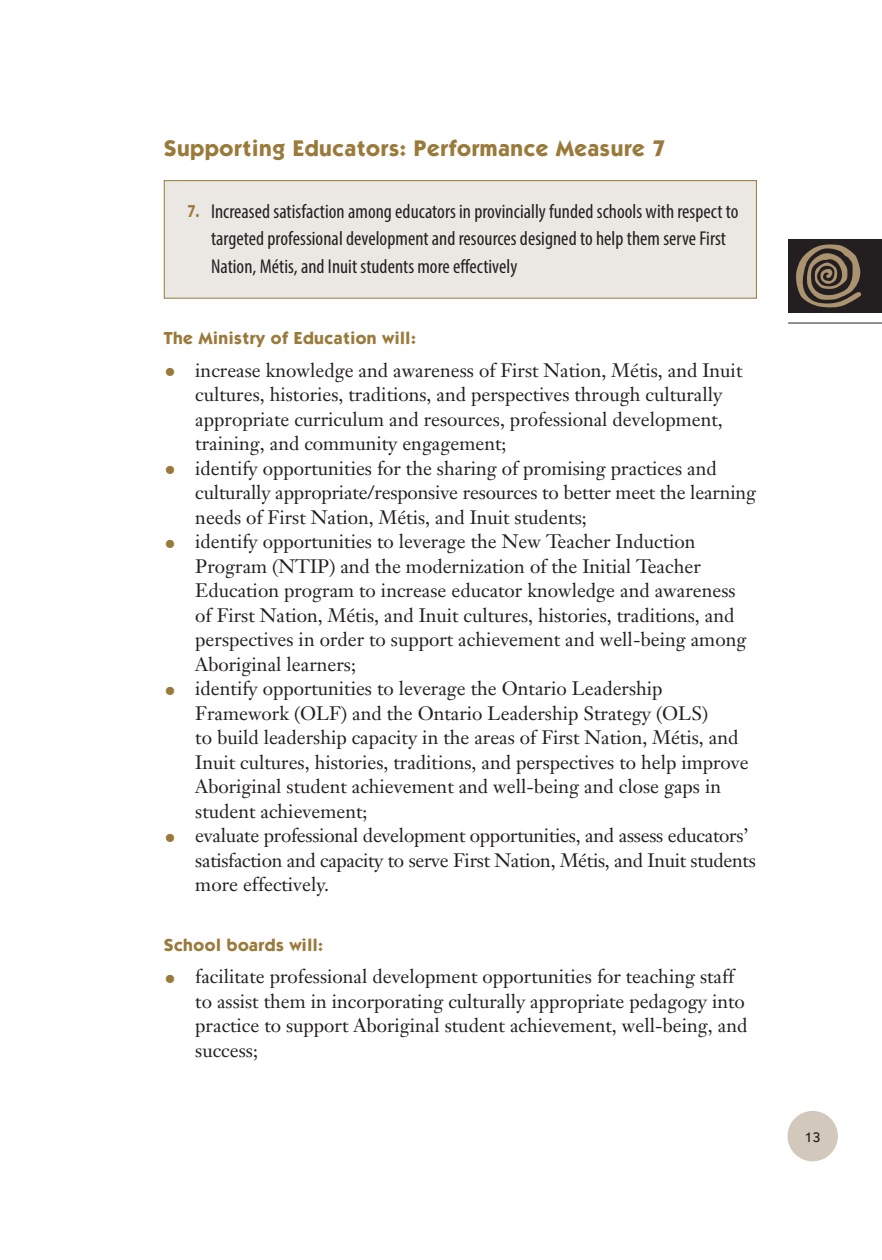
<style>
.page{position:relative;width:882px;height:1260px;background:#fff}
.page>*{position:absolute;margin:0;border:0;box-sizing:border-box;transform-origin:0 0}
.t1{font:700 22.75px "Itc Kabel";letter-spacing:.03em;color:#9a7a3b}
.t2{font:condensed 20.12px/27.1px "Myriad Pro";letter-spacing:.005em;color:#231f20}
.t3{font:19.25px/24.5px "Janson Text";color:#231f20}
.t4{font:700 17.5px "Itc Kabel";letter-spacing:.03em;color:#9a7a3b}
.t5{font:500 14px "Itc Kabel";color:#231f20}
.s1{font-weight:700;font-stretch:normal;font-size:18.38px;color:#9a7a3b}
.s2{font-weight:700;font-size:22.75px;color:#9a7a3b}
</style>
<div class="page">
<hr style="left:788px;top:323px;width:94px;height:1px;background:#231f20">
<div style="left:788px;top:239px;width:94px;height:73px;background:#231f20"></div>
<svg style="left:796px;top:244px;width:65px;height:64px"></svg>
<div style="left:787px;top:1111px;width:51px;height:50px;background:#d2c8bb;border-radius:50%"></div>
<div style="left:164px;top:180px;width:593px;height:119px;background:#ebe7e2;border:1px solid #9a7a3b"></div>
<h2 class="t1" style="left:164px;top:135px;width:503px">Supporting Educators: Performance Measure 7</h2>
<p class="t2" style="left:211px;top:198px;width:529px;text-indent:-24px"><span class="s1">7.</span> Increased satisfaction among educators in provincially funded schools with respect to targeted professional development and resources designed to help them serve First<br>Nation, Métis, and Inuit students more effectively</p>
<h3 class="t4" style="left:164px;top:328px;width:254px">The Ministry of Education will:</h3>
<p class="t3" style="left:195px;top:358px;width:549px;text-indent:-32px"><span class="s2">•</span> increase knowledge and awareness of First Nation, Métis, and Inuit cultures, histories, traditions, and perspectives through culturally appropriate curriculum and resources, professional development, training, and community engagement;</p>
<p class="t3" style="left:195px;top:456px;width:562px;text-indent:-32px"><span class="s2">•</span> identify opportunities for the sharing of promising practices and culturally appropriate/responsive resources to better meet the learning needs of First Nation, Métis, and Inuit students;</p>
<p class="t3" style="left:195px;top:529px;width:553px;text-indent:-32px"><span class="s2">•</span> identify opportunities to leverage the New Teacher Induction Program (NTIP) and the modernization of the Initial Teacher Education program to increase educator knowledge and awareness of First Nation, Métis, and Inuit cultures, histories, traditions, and perspectives in order to support achievement and well-being among Aboriginal learners;</p>
<p class="t3" style="left:195px;top:676px;width:555px;text-indent:-32px"><span class="s2">•</span> identify opportunities to leverage the Ontario Leadership Framework (OLF) and the Ontario Leadership Strategy (OLS)<br>to build leadership capacity in the areas of First Nation, Métis, and Inuit cultures, histories, traditions, and perspectives to help improve Aboriginal student achievement and well-being and close gaps in student achievement;</p>
<p class="t3" style="left:195px;top:823px;width:562px;text-indent:-32px"><span class="s2">•</span> evaluate professional development opportunities, and assess educators’ satisfaction and capacity to serve First Nation, Métis, and Inuit students more effectively.</p>
<h3 class="t4" style="left:164px;top:934px;width:161px">School boards will:</h3>
<p class="t3" style="left:195px;top:964px;width:554px;text-indent:-32px"><span class="s2">•</span> facilitate professional development opportunities for teaching staff to assist them in incorporating culturally appropriate pedagogy into practice to support Aboriginal student achievement, well-being, and success;</p>
<p class="t5" style="left:805px;top:1129px;width:17px">13</p>
</div>
